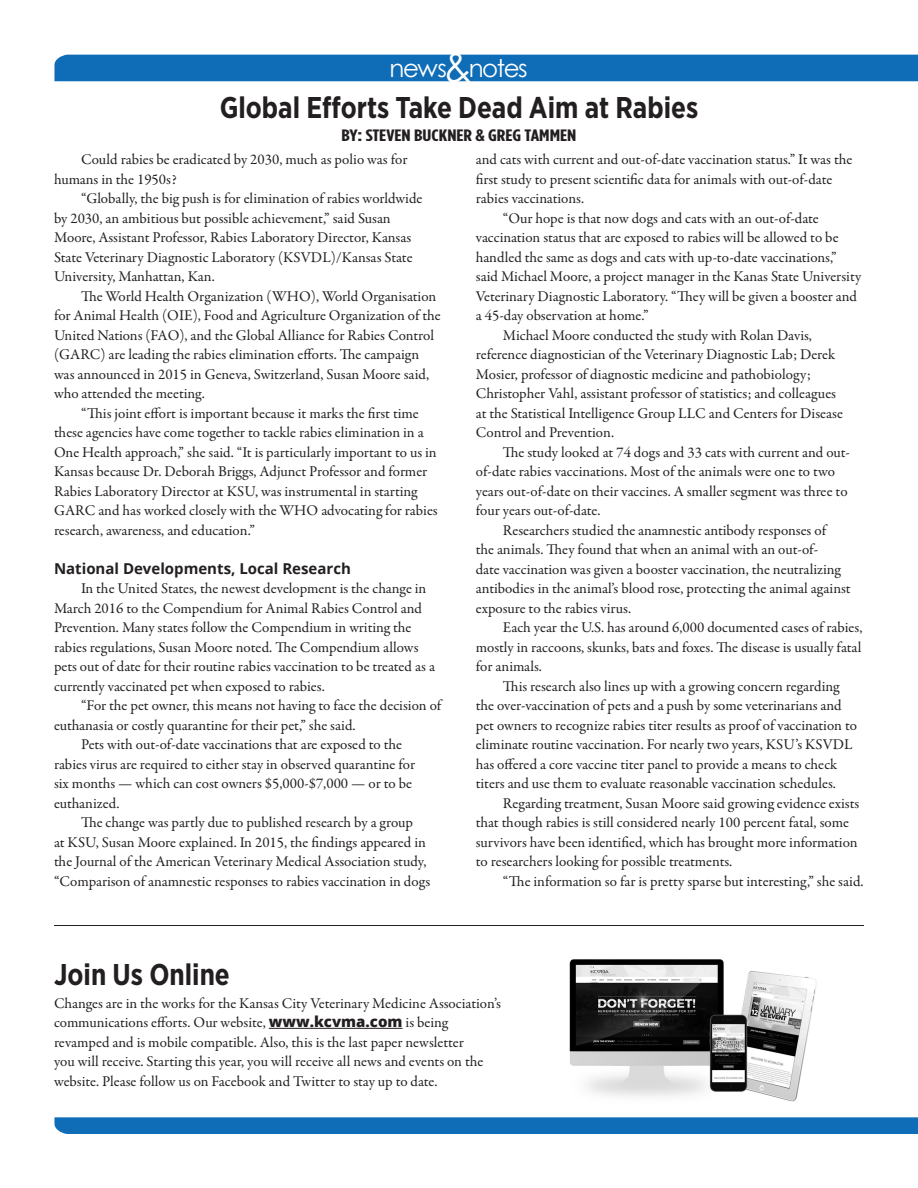
<style>
.page{position:relative;width:918px;height:1188px;background:#fff}
.page>*{position:absolute;margin:0;border:0;box-sizing:border-box;transform-origin:0 0}
.Main_Text{font:700 30px "Gotham Narrow";color:#231f20;scale:.93 1}
.t1{font:24.45px "Century Gothic";letter-spacing:-.06em;color:#fff}
.Main_Text-2{font:700 16.5px "Gotham Condensed";color:#231f20;scale:1.3 1}
.Main_Text-3{font:15px/19.5px "Garamond Premr Pro";letter-spacing:-.005em;color:#231f20}
.Main_Text-4{font:700 15px "Open Sans";color:#231f20}
.s1{font-size:42.6px}
.s2{font-family:"Open Sans";font-weight:800}
</style>
<div class="page">
<div style="left:54px;top:55px;width:864px;height:26px;background:#0f6cb6"></div>
<div style="left:54px;top:1117px;width:864px;height:17px;background:#0f6cb6"></div>
<hr style="left:269px;top:1028px;width:134px;height:1px;background:#231f20">
<img style="left:569px;top:959px;width:248px;height:143px">
<hr style="left:54px;top:925px;width:810px;height:1px;background:#231f20">
<p class="t1" style="left:390px;top:53px;width:140px">news<span class="s1">&amp;</span>notes</p>
<p class="Main_Text" style="left:220px;top:89px;width:516px">Global Efforts Take Dead Aim at Rabies</p>
<p class="Main_Text-2" style="left:342px;top:126px;width:182px">BY: STEVEN BUCKNER &amp; GREG TAMMEN</p>
<p class="Main_Text-3" style="left:54px;top:150px;width:355px;text-indent:27px">Could rabies be eradicated by 2030, much as polio was for humans in the 1950s?</p>
<p class="Main_Text-3" style="left:54px;top:189px;width:370px;text-indent:27px">“Globally, the big push is for elimination of rabies worldwide by 2030, an ambitious but possible achievement,” said Susan Moore, Assistant Professor, Rabies Laboratory Director, Kansas State Veterinary Diagnostic Laboratory (KSVDL)/Kansas State University, Manhattan, Kan.</p>
<p class="Main_Text-3" style="left:54px;top:287px;width:388px;text-indent:27px">The World Health Organization (WHO), World Organisation for Animal Health (OIE), Food and Agriculture Organization of the United Nations (FAO), and the Global Alliance for Rabies Control (GARC) are leading the rabies elimination efforts. The campaign was announced in 2015 in Geneva, Switzerland, Susan Moore said, who attended the meeting.</p>
<p class="Main_Text-3" style="left:54px;top:404px;width:385px;text-indent:27px">“This joint effort is important because it marks the first time these agencies have come together to tackle rabies elimination in a One Health approach,” she said. “It is particularly important to us in Kansas because Dr. Deborah Briggs, Adjunct Professor and former Rabies Laboratory Director at KSU, was instrumental in starting GARC and has worked closely with the WHO advocating for rabies research, awareness, and education.”</p>
<p class="Main_Text-4" style="left:54px;top:558px;width:298px">National Developments, Local Research</p>
<p class="Main_Text-3" style="left:54px;top:579px;width:382px;text-indent:27px">In the United States, the newest development is the change in March 2016 to the Compendium for Animal Rabies Control and Prevention. Many states follow the Compendium in writing the rabies regulations, Susan Moore noted. The Compendium allows pets out of date for their routine rabies vaccination to be treated as a currently vaccinated pet when exposed to rabies.</p>
<p class="Main_Text-3" style="left:54px;top:696px;width:389px;text-indent:27px">“For the pet owner, this means not having to face the decision of euthanasia or costly quarantine for their pet,” she said.</p>
<p class="Main_Text-3" style="left:54px;top:735px;width:363px;text-indent:27px">Pets with out-of-date vaccinations that are exposed to the rabies virus are required to either stay in observed quarantine for six months — which can cost owners $5,000-$7,000 — or to be euthanized.</p>
<p class="Main_Text-3" style="left:54px;top:813px;width:378px;text-indent:27px">The change was partly due to published research by a group<br>at KSU, Susan Moore explained. In 2015, the findings appeared in the Journal of the American Veterinary Medical Association study, “Comparison of anamnestic responses to rabies vaccination in dogs</p>
<p class="Main_Text-3" style="left:476px;top:150px;width:378px">and cats with current and out-of-date vaccination status.” It was the first study to present scientific data for animals with out-of-date rabies vaccinations.</p>
<p class="Main_Text-3" style="left:476px;top:209px;width:387px;text-indent:27px">“Our hope is that now dogs and cats with an out-of-date vaccination status that are exposed to rabies will be allowed to be handled the same as dogs and cats with up-to-date vaccinations,” said Michael Moore, a project manager in the Kanas State University Veterinary Diagnostic Laboratory. “They will be given a booster and a 45-day observation at home.”</p>
<p class="Main_Text-3" style="left:476px;top:326px;width:369px;text-indent:27px">Michael Moore conducted the study with Rolan Davis, reference diagnostician of the Veterinary Diagnostic Lab; Derek Mosier, professor of diagnostic medicine and pathobiology; Christopher Vahl, assistant professor of statistics; and colleagues at the Statistical Intelligence Group LLC and Centers for Disease Control and Prevention.</p>
<p class="Main_Text-3" style="left:476px;top:443px;width:376px;text-indent:27px">The study looked at 74 dogs and 33 cats with current and out&shy;of-date rabies vaccinations. Most of the animals were one to two years out-of-date on their vaccines. A smaller segment was three to four years out-of-date.</p>
<p class="Main_Text-3" style="left:476px;top:521px;width:376px;text-indent:27px">Researchers studied the anamnestic antibody responses of<br>the animals. They found that when an animal with an out-of-<br>date vaccination was given a booster vaccination, the neutralizing antibodies in the animal’s blood rose, protecting the animal against exposure to the rabies virus.</p>
<p class="Main_Text-3" style="left:476px;top:618px;width:388px;text-align:justify;text-indent:27px">Each year the U.S. has around 6,000 documented cases of rabies, mostly in raccoons, skunks, bats and foxes. The disease is usually fatal for animals.</p>
<p class="Main_Text-3" style="left:476px;top:677px;width:383px;text-indent:27px">This research also lines up with a growing concern regarding the over-vaccination of pets and a push by some veterinarians and pet owners to recognize rabies titer results as proof of vaccination to eliminate routine vaccination. For nearly two years, KSU’s KSVDL has offered a core vaccine titer panel to provide a means to check titers and use them to evaluate reasonable vaccination schedules.</p>
<p class="Main_Text-3" style="left:476px;top:794px;width:385px;text-indent:27px">Regarding treatment, Susan Moore said growing evidence exists that though rabies is still considered nearly 100 percent fatal, some survivors have been identified, which has brought more information to researchers looking for possible treatments.</p>
<p class="Main_Text-3" style="left:503px;top:872px;width:362px">“The information so far is pretty sparse but interesting,” she said.</p>
<p class="Main_Text" style="left:54px;top:955px;width:191px">Join Us Online</p>
<p class="Main_Text-3" style="left:54px;top:994px;width:448px">Changes are in the works for the Kansas City Veterinary Medicine Association’s communications efforts. Our website, <span class="s2">www.kcvma.com</span> is being revamped and is mobile compatible. Also, this is the last paper newsletter<br>you will receive. Starting this year, you will receive all news and events on the website. Please follow us on Facebook and Twitter to stay up to date.</p>
</div>
